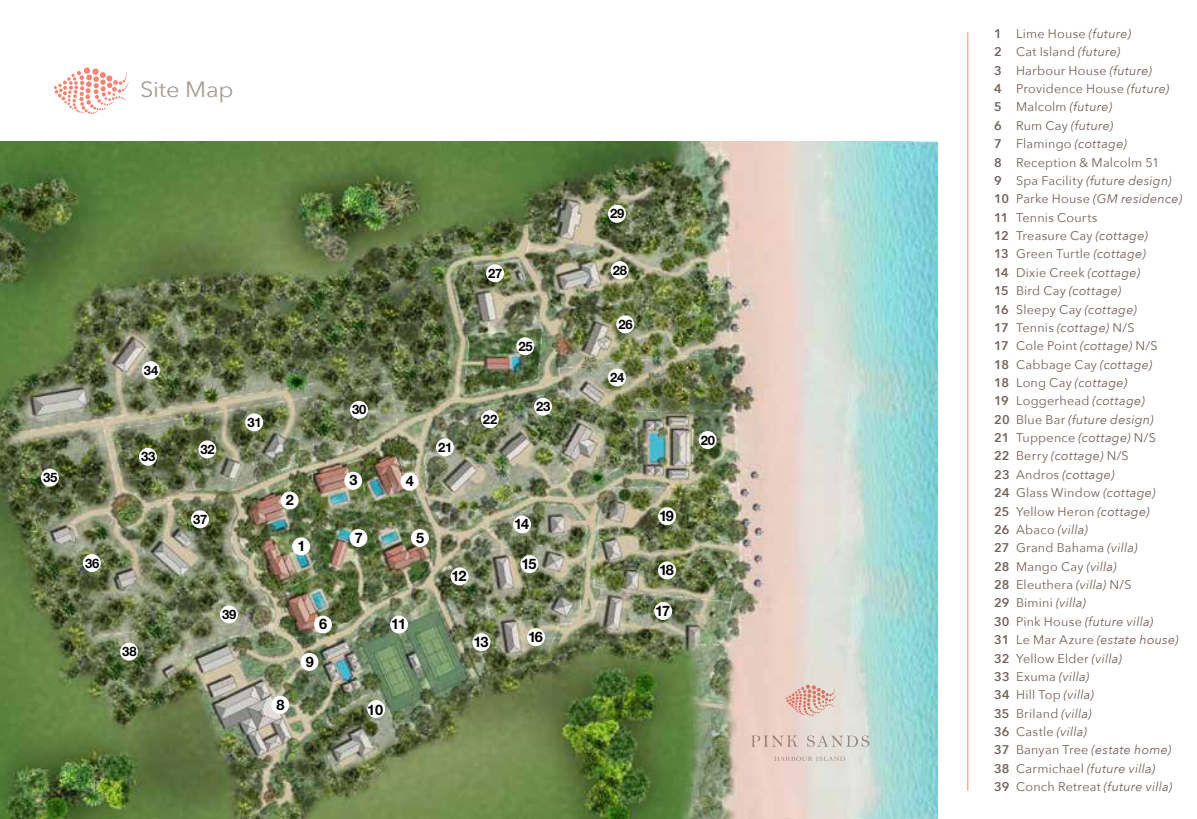
<style>
.page{position:relative;width:1197px;height:819px;background:#fff}
.page>*{position:absolute;margin:0;border:0;box-sizing:border-box;transform-origin:0 0}
.t1{font:22.05px "Avenir Next";letter-spacing:-.01em;color:#a59b94;scale:1.08 1}
.t2{font:700 14.53px "Helvetica Neue";letter-spacing:-.08em;color:#000}
.t3{font:700 12.95px "Helvetica Neue";letter-spacing:-.01em;color:#000}
.t4{font:12.6px/18.4px "Avenir Next";letter-spacing:.02em;color:#72635d}
.s1{font-weight:600}
.s2{font-style:italic}
</style>
<div class="page">
<img style="left:0;top:142px;width:937px;height:677px">
<div style="left:292px;top:537px;width:18px;height:18px;background:#fff;border-radius:50%"></div>
<div style="left:281px;top:492px;width:18px;height:18px;background:#fff;border-radius:50%"></div>
<div style="left:344px;top:472px;width:18px;height:18px;background:#fff;border-radius:50%"></div>
<div style="left:401px;top:473px;width:18px;height:18px;background:#fff;border-radius:50%"></div>
<div style="left:411px;top:529px;width:18px;height:18px;background:#fff;border-radius:50%"></div>
<div style="left:314px;top:616px;width:18px;height:18px;background:#fff;border-radius:50%"></div>
<div style="left:349px;top:529px;width:18px;height:18px;background:#fff;border-radius:50%"></div>
<div style="left:271px;top:696px;width:18px;height:18px;background:#fff;border-radius:50%"></div>
<div style="left:300px;top:653px;width:18px;height:18px;background:#fff;border-radius:50%"></div>
<div style="left:367px;top:700px;width:18px;height:18px;background:#fff;border-radius:50%"></div>
<div style="left:390px;top:616px;width:18px;height:18px;background:#fff;border-radius:50%"></div>
<div style="left:451px;top:567px;width:18px;height:18px;background:#fff;border-radius:50%"></div>
<div style="left:473px;top:633px;width:17px;height:18px;background:#fff;border-radius:50%"></div>
<div style="left:513px;top:516px;width:18px;height:17px;background:#fff;border-radius:50%"></div>
<div style="left:520px;top:555px;width:18px;height:18px;background:#fff;border-radius:50%"></div>
<div style="left:527px;top:628px;width:18px;height:18px;background:#fff;border-radius:50%"></div>
<div style="left:658px;top:507px;width:18px;height:18px;background:#fff;border-radius:50%"></div>
<div style="left:658px;top:561px;width:18px;height:18px;background:#fff;border-radius:50%"></div>
<div style="left:654px;top:602px;width:18px;height:18px;background:#fff;border-radius:50%"></div>
<div style="left:699px;top:431px;width:18px;height:18px;background:#fff;border-radius:50%"></div>
<div style="left:436px;top:438px;width:18px;height:18px;background:#fff;border-radius:50%"></div>
<div style="left:481px;top:410px;width:18px;height:18px;background:#fff;border-radius:50%"></div>
<div style="left:534px;top:398px;width:18px;height:18px;background:#fff;border-radius:50%"></div>
<div style="left:608px;top:369px;width:18px;height:17px;background:#fff;border-radius:50%"></div>
<div style="left:516px;top:337px;width:18px;height:18px;background:#fff;border-radius:50%"></div>
<div style="left:486px;top:264px;width:18px;height:18px;background:#fff;border-radius:50%"></div>
<div style="left:616px;top:315px;width:18px;height:18px;background:#fff;border-radius:50%"></div>
<div style="left:611px;top:261px;width:18px;height:18px;background:#fff;border-radius:50%"></div>
<div style="left:608px;top:205px;width:18px;height:18px;background:#fff;border-radius:50%"></div>
<div style="left:350px;top:401px;width:18px;height:18px;background:#fff;border-radius:50%"></div>
<div style="left:245px;top:413px;width:18px;height:18px;background:#fff;border-radius:50%"></div>
<div style="left:198px;top:440px;width:18px;height:18px;background:#fff;border-radius:50%"></div>
<div style="left:139px;top:448px;width:18px;height:18px;background:#fff;border-radius:50%"></div>
<div style="left:41px;top:469px;width:18px;height:18px;background:#fff;border-radius:50%"></div>
<div style="left:142px;top:361px;width:18px;height:18px;background:#fff;border-radius:50%"></div>
<div style="left:83px;top:554px;width:18px;height:18px;background:#fff;border-radius:50%"></div>
<div style="left:120px;top:643px;width:18px;height:18px;background:#fff;border-radius:50%"></div>
<div style="left:220px;top:605px;width:18px;height:18px;background:#fff;border-radius:50%"></div>
<div style="left:191px;top:510px;width:18px;height:18px;background:#fff;border-radius:50%"></div>
<hr style="left:967px;top:32px;width:1px;height:759px;background:#ff8671">
<svg style="left:774px;top:757px;width:71px;height:4px"></svg>
<svg style="left:751px;top:736px;width:47px;height:11px"></svg>
<svg style="left:807px;top:735px;width:62px;height:12px"></svg>
<svg style="left:786px;top:685px;width:50px;height:31px;background:#e3beb3"></svg>
<div style="left:84px;top:67px;width:6px;height:7px;background:#f48474;border-radius:50%"></div>
<svg style="left:92px;top:68px;width:7px;height:7px"></svg>
<svg style="left:54px;top:71px;width:75px;height:43px"></svg>
<h1 class="t1" style="left:140px;top:71px;width:88px">Site Map</h1>
<p class="t3" style="left:43px;top:470px;width:16px">35</p>
<p class="t3" style="left:85px;top:555px;width:16px">36</p>
<p class="t3" style="left:144px;top:362px;width:16px">34</p>
<p class="t3" style="left:141px;top:449px;width:16px">33</p>
<p class="t3" style="left:122px;top:644px;width:16px">38</p>
<p class="t3" style="left:488px;top:265px;width:16px">27</p>
<p class="t3" style="left:200px;top:441px;width:16px">32</p>
<p class="t3" style="left:193px;top:511px;width:16px">37</p>
<p class="t3" style="left:247px;top:414px;width:16px">31</p>
<p class="t2" style="left:286px;top:491px;width:10px">2</p>
<p class="t2" style="left:297px;top:537px;width:10px">1</p>
<p class="t3" style="left:222px;top:606px;width:16px">39</p>
<p class="t2" style="left:277px;top:695px;width:10px">8</p>
<p class="t2" style="left:319px;top:615px;width:10px">6</p>
<p class="t2" style="left:306px;top:652px;width:10px">9</p>
<p class="t3" style="left:518px;top:338px;width:16px">25</p>
<p class="t3" style="left:352px;top:402px;width:16px">30</p>
<p class="t2" style="left:349px;top:471px;width:10px">3</p>
<p class="t2" style="left:406px;top:472px;width:10px">4</p>
<p class="t3" style="left:438px;top:439px;width:16px">21</p>
<p class="t3" style="left:483px;top:411px;width:16px">22</p>
<p class="t2" style="left:355px;top:529px;width:10px">7</p>
<p class="t2" style="left:416px;top:529px;width:10px">5</p>
<p class="t2" style="left:391px;top:615px;width:16px">11</p>
<p class="t2" style="left:452px;top:567px;width:16px">12</p>
<p class="t2" style="left:474px;top:633px;width:16px">13</p>
<p class="t3" style="left:536px;top:399px;width:16px">23</p>
<p class="t2" style="left:514px;top:515px;width:16px">14</p>
<p class="t2" style="left:522px;top:555px;width:16px">15</p>
<p class="t2" style="left:528px;top:628px;width:16px">16</p>
<p class="t2" style="left:367px;top:701px;width:18px">10</p>
<p class="t3" style="left:610px;top:206px;width:16px">29</p>
<p class="t3" style="left:613px;top:262px;width:16px">28</p>
<p class="t3" style="left:618px;top:316px;width:16px">26</p>
<p class="t3" style="left:610px;top:369px;width:16px">24</p>
<p class="t2" style="left:659px;top:507px;width:16px">19</p>
<p class="t2" style="left:659px;top:561px;width:16px">18</p>
<p class="t2" style="left:655px;top:602px;width:16px">17</p>
<p class="t3" style="left:701px;top:432px;width:16px">20</p>
<p class="t4" style="left:994px;top:24px;width:190px"><span class="s1">1</span> Lime House <span class="s2">(future)<br></span><span class="s1">2</span> Cat Island <span class="s2">(future)<br></span><span class="s1">3</span> Harbour House <span class="s2">(future)<br></span><span class="s1">4</span> Providence House <span class="s2">(future)<br></span><span class="s1">5</span> Malcolm <span class="s2">(future)<br></span><span class="s1">6</span> Rum Cay <span class="s2">(future)<br></span><span class="s1">7</span> Flamingo <span class="s2">(cottage)<br></span><span class="s1">8</span> Reception &amp; Malcolm 51<br><span class="s1">9</span> Spa Facility <span class="s2">(future design)<br></span><span class="s1">10</span> Parke House <span class="s2">(GM residence)<br></span><span class="s1">11</span> Tennis Courts<br><span class="s1">12</span> Treasure Cay <span class="s2">(cottage)<br></span><span class="s1">13</span> Green Turtle <span class="s2">(cottage)<br></span><span class="s1">14</span> Dixie Creek <span class="s2">(cottage)<br></span><span class="s1">15</span> Bird Cay <span class="s2">(cottage)<br></span><span class="s1">16</span> Sleepy Cay <span class="s2">(cottage)<br></span><span class="s1">17</span> Tennis <span class="s2">(cottage)</span> N/S<br><span class="s1">17</span> Cole Point <span class="s2">(cottage)</span> N/S<br><span class="s1">18</span> Cabbage Cay <span class="s2">(cottage)<br></span><span class="s1">18</span> Long Cay <span class="s2">(cottage)<br></span><span class="s1">19</span> Loggerhead <span class="s2">(cottage)<br></span><span class="s1">20</span> Blue Bar <span class="s2">(future design)<br></span><span class="s1">21</span> Tuppence <span class="s2">(cottage)</span> N/S<br><span class="s1">22</span> Berry <span class="s2">(cottage)</span> N/S<br><span class="s1">23</span> Andros <span class="s2">(cottage)<br></span><span class="s1">24</span> Glass Window <span class="s2">(cottage)<br></span><span class="s1">25</span> Yellow Heron <span class="s2">(cottage)<br></span><span class="s1">26</span> Abaco <span class="s2">(villa)<br></span><span class="s1">27</span> Grand Bahama <span class="s2">(villa)<br></span><span class="s1">28</span> Mango Cay <span class="s2">(villa)<br></span><span class="s1">28</span> Eleuthera <span class="s2">(villa)</span> N/S<br><span class="s1">29</span> Bimini <span class="s2">(villa)<br></span><span class="s1">30</span> Pink House <span class="s2">(future villa)<br></span><span class="s1">31</span> Le Mar Azure <span class="s2">(estate house)<br></span><span class="s1">32</span> Yellow Elder <span class="s2">(villa)<br></span><span class="s1">33</span> Exuma <span class="s2">(villa)<br></span><span class="s1">34</span> Hill Top <span class="s2">(villa)<br></span><span class="s1">35</span> Briland <span class="s2">(villa)<br></span><span class="s1">36</span> Castle <span class="s2">(villa)<br></span><span class="s1">37</span> Banyan Tree <span class="s2">(estate home)<br></span><span class="s1">38</span> Carmichael <span class="s2">(future villa)<br></span><span class="s1">39</span> Conch Retreat <span class="s2">(future villa)</span></p>
</div>
